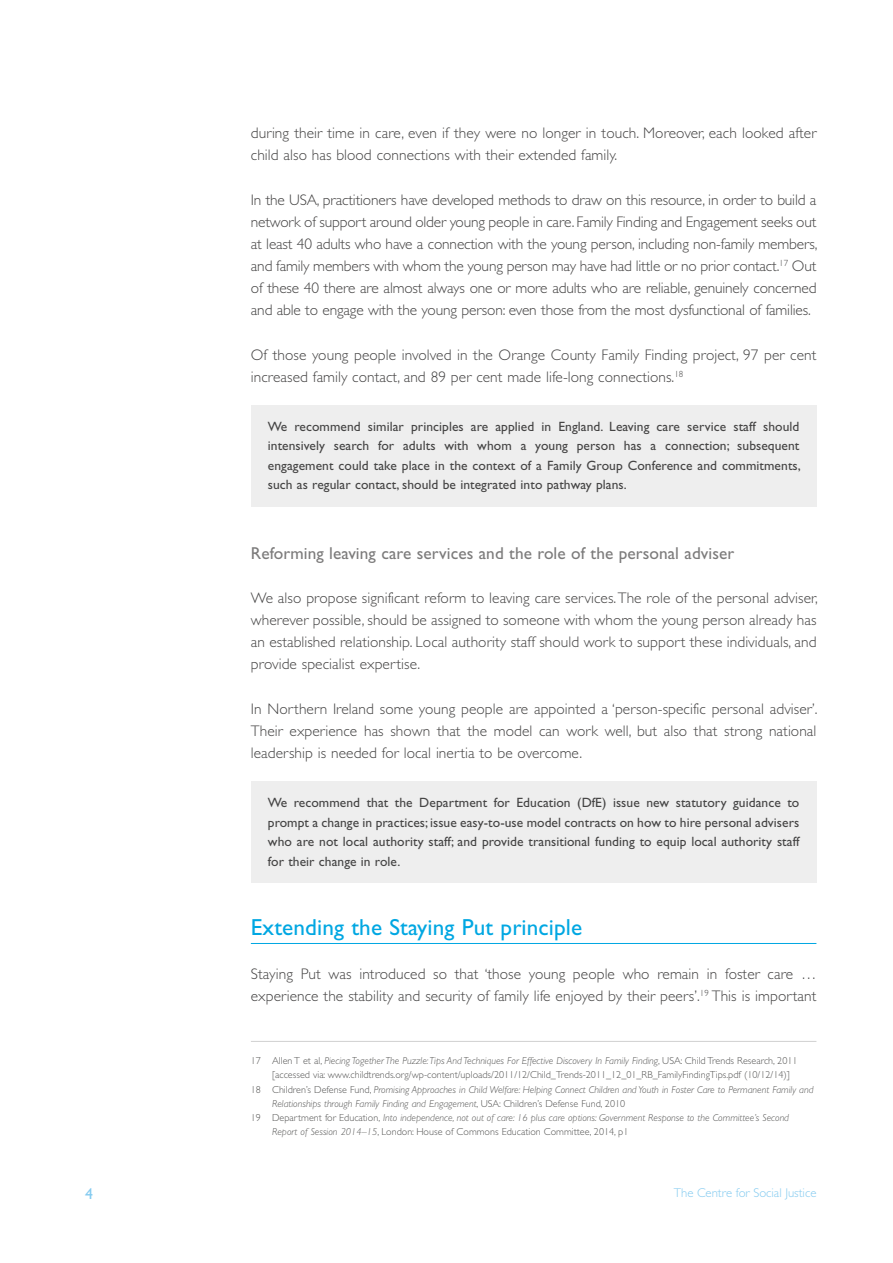
<style>
.page{position:relative;width:893px;height:1263px;background:#fff}
.page>*{position:absolute;margin:0;border:0;box-sizing:border-box;transform-origin:0 0}
.t1{font:23.25px "Gill Sans Std";letter-spacing:.005em;color:#00a7e2}
.t2{font:17.25px "Gill Sans Std";letter-spacing:.005em;color:#7c7b7b}
.t3{font:15.75px "Gill Sans Std";color:#85cbf0}
.t4{font:300 15.3px/22px "Gill Sans Std";letter-spacing:.005em;color:#454444}
.t5{font:13.5px/19.5px "Gill Sans Std";letter-spacing:.005em;color:#454444;text-align:justify}
.t6{font:300 12.75px "Gill Sans Std";color:#85cbf0}
.t7{font:italic 300 10.2px "Gill Sans Std";color:#575756}
.t8{font:300 10.2px "Gill Sans Std";color:#575756}
.s1{font-style:normal}
.s2{font-style:italic}
</style>
<div class="page">
<hr style="left:251px;top:943px;width:565px;height:1px;background:#00a7e2">
<hr style="left:251px;top:1041px;width:565px;height:1px;background:#d0d0d0">
<div style="left:251px;top:405px;width:565px;height:101px;background:#eee"></div>
<div style="left:251px;top:781px;width:565px;height:101px;background:#eee"></div>
<p class="t4" style="left:251px;top:122px;width:567px">during their time in care, even if they were no longer in touch. Moreover, each looked after child also has blood connections with their extended family.</p>
<p class="t4" style="left:251px;top:189px;width:568px;text-align:justify">In the USA, practitioners have developed methods to draw on this resource, in order to build a network of support around older young people in care. Family Finding and Engagement seeks out at least 40 adults who have a connection with the young person, including non-family members, and family members with whom the young person may have had little or no prior contact.<sup>17</sup> Out of these 40 there are almost always one or more adults who are reliable, genuinely concerned and able to engage with the young person: even those from the most dysfunctional of families.</p>
<p class="t4" style="left:251px;top:344px;width:567px">Of those young people involved in the Orange County Family Finding project, 97 per cent increased family contact, and 89 per cent made life-long connections.<sup>18</sup></p>
<p class="t5" style="left:268px;top:417px;width:534px">We recommend similar principles are applied in England. Leaving care service staff should intensively search for adults with whom a young person has a connection; subsequent engagement could take place in the context of a Family Group Conference and commitments, such as regular contact, should be integrated into pathway plans.</p>
<p class="t2" style="left:251px;top:543px;width:485px">Reforming leaving care services and the role of the personal adviser</p>
<p class="t4" style="left:251px;top:587px;width:568px;text-align:justify">We also propose significant reform to leaving care services. The role of the personal adviser, wherever possible, should be assigned to someone with whom the young person already has an established relationship. Local authority staff should work to support these individuals, and provide specialist expertise.</p>
<p class="t4" style="left:251px;top:698px;width:568px;text-align:justify">In Northern Ireland some young people are appointed a ‘person-specific personal adviser’.<br>Their experience has shown that the model can work well, but also that strong national leadership is needed for local inertia to be overcome.</p>
<p class="t5" style="left:268px;top:793px;width:533px">We recommend that the Department for Education (DfE) issue new statutory guidance to prompt a change in practices; issue easy-to-use model contracts on how to hire personal advisers who are not local authority staff; and provide transitional funding to equip local authority staff for their change in role.</p>
<h1 class="t1" style="left:251px;top:914px;width:333px">Extending the Staying Put principle</h1>
<p class="t4" style="left:251px;top:963px;width:567px">Staying Put was introduced so that ‘those young people who remain in foster care … experience the stability and security of family life enjoyed by their peers’.<sup>19</sup> This is important</p>
<p class="t7" style="left:251px;top:1055px;width:548px"><span class="s1">17 Allen T et al,</span> Piecing Together The Puzzle: Tips And Techniques For Effective Discovery In Family Finding<span class="s1">, USA: Child Trends Research, 2011</span></p>
<p class="t8" style="left:272px;top:1069px;width:519px">[accessed via: www.childtrends.org/wp-content/uploads/2011/12/Child_Trends-2011_12_01_RB_FamilyFindingTips.pdf (10/12/14)]</p>
<p class="t7" style="left:251px;top:1083px;width:564px"><span class="s1">18 Children’s Defense Fund,</span> Promising Approaches in Child Welfare: Helping Connect Children and Youth in Foster Care to Permanent Family and</p>
<p class="t7" style="left:272px;top:1098px;width:355px">Relationships through Family Finding and Engagement<span class="s1">, USA: Children’s Defense Fund, 2010</span></p>
<p class="t7" style="left:251px;top:1112px;width:540px"><span class="s1">19 Department for Education,</span> Into independence, not out of care: 16 plus care options: Government Response to the Committee’s Second</p>
<p class="t8" style="left:272px;top:1126px;width:358px"><span class="s2">Report of Session 2014–15</span>, London: House of Commons Education Committee, 2014, p1</p>
<p class="t3" style="left:85px;top:1185px;width:9px">4</p>
<p class="t6" style="left:674px;top:1186px;width:144px">The Centre for Social Justice</p>
</div>
